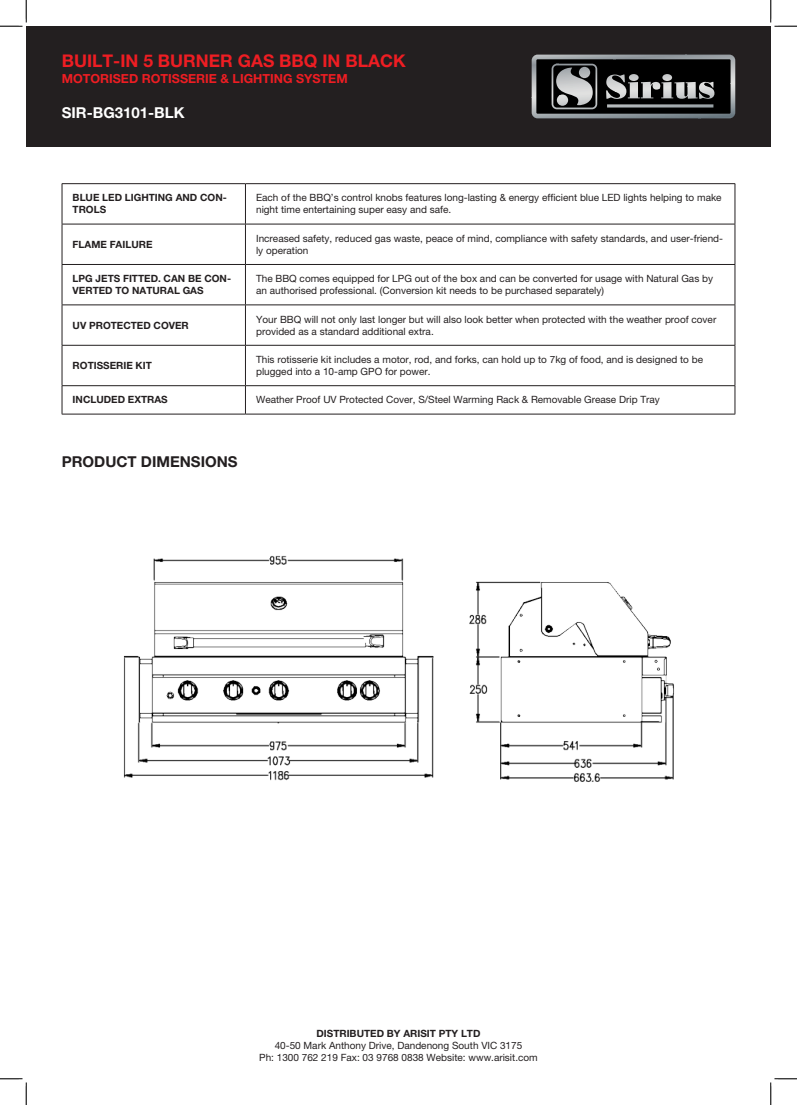
<style>
.page{position:relative;width:797px;height:1105px;background:#fff}
.page>*{position:absolute;margin:0;border:0;box-sizing:border-box;transform-origin:0 0}
.t1{font:700 17.5px "Helvetica Neue LT Pro";color:#ee1d23}
.t2{font:700 15px "Helvetica Neue LT Pro";color:#231f20}
.t3{font:700 15px "Helvetica Neue LT Pro";color:#fff}
.t4{font:700 12.5px "Helvetica Neue LT Pro";color:#ee1d23}
.Paragraph_Style_1{font:10px/12px "Helvetica Neue LT Pro";color:#231f20}
.Paragraph_Style_1-2{font:700 10px/12px "Helvetica Neue LT Pro";color:#231f20}
</style>
<div class="page">
<div style="left:26px;top:26px;width:744px;height:121px;background:#231f20"></div>
<svg style="left:531px;top:55px;width:204px;height:63px;background:#464849"></svg>
<img style="left:123px;top:555px;width:551px;height:227px">
<hr style="left:245px;top:184px;width:1px;height:40px;background:#231f20">
<hr style="left:245px;top:224px;width:1px;height:40px;background:#231f20">
<hr style="left:245px;top:265px;width:1px;height:40px;background:#231f20">
<hr style="left:62px;top:305px;width:183px;height:1px;background:#231f20">
<hr style="left:245px;top:305px;width:490px;height:1px;background:#231f20">
<hr style="left:245px;top:305px;width:1px;height:40px;background:#231f20">
<hr style="left:62px;top:345px;width:183px;height:1px;background:#231f20">
<hr style="left:245px;top:345px;width:490px;height:1px;background:#231f20">
<hr style="left:245px;top:346px;width:1px;height:39px;background:#231f20">
<hr style="left:62px;top:385px;width:183px;height:1px;background:#231f20">
<hr style="left:245px;top:385px;width:490px;height:1px;background:#231f20">
<svg style="left:245px;top:386px;width:1px;height:28px"></svg>
<hr style="left:62px;top:414px;width:183px;height:1px;background:#231f20">
<hr style="left:245px;top:414px;width:490px;height:1px;background:#231f20">
<hr style="left:62px;top:183px;width:183px;height:1px;background:#231f20">
<hr style="left:62px;top:184px;width:1px;height:40px;background:#231f20">
<hr style="left:245px;top:183px;width:490px;height:1px;background:#231f20">
<hr style="left:734px;top:184px;width:1px;height:40px;background:#231f20">
<hr style="left:62px;top:224px;width:183px;height:1px;background:#231f20">
<hr style="left:62px;top:224px;width:1px;height:40px;background:#231f20">
<hr style="left:245px;top:224px;width:490px;height:1px;background:#231f20">
<hr style="left:734px;top:224px;width:1px;height:40px;background:#231f20">
<hr style="left:62px;top:264px;width:183px;height:1px;background:#231f20">
<hr style="left:62px;top:265px;width:1px;height:40px;background:#231f20">
<hr style="left:245px;top:264px;width:490px;height:1px;background:#231f20">
<hr style="left:734px;top:265px;width:1px;height:40px;background:#231f20">
<hr style="left:62px;top:305px;width:1px;height:40px;background:#231f20">
<hr style="left:734px;top:305px;width:1px;height:40px;background:#231f20">
<hr style="left:62px;top:346px;width:1px;height:39px;background:#231f20">
<hr style="left:734px;top:346px;width:1px;height:39px;background:#231f20">
<svg style="left:62px;top:386px;width:1px;height:28px"></svg>
<svg style="left:734px;top:386px;width:1px;height:28px"></svg>
<svg style="left:0;top:0;width:27px;height:27px"></svg>
<svg style="left:0;top:1078px;width:27px;height:27px"></svg>
<svg style="left:770px;top:0;width:27px;height:27px"></svg>
<svg style="left:770px;top:1078px;width:27px;height:27px"></svg>
<p class="t1" style="left:62px;top:50px;width:345px">BUILT-IN 5 BURNER GAS BBQ IN BLACK</p>
<p class="t4" style="left:62px;top:71px;width:287px">MOTORISED ROTISSERIE &amp; LIGHTING SYSTEM</p>
<p class="t3" style="left:62px;top:104px;width:124px">SIR-BG3101-BLK</p>
<p class="Paragraph_Style_1-2" style="left:73px;top:192px;width:156px">BLUE LED LIGHTING AND CON-<br>TROLS</p>
<p class="Paragraph_Style_1" style="left:256px;top:192px;width:467px">Each of the BBQ’s control knobs features long-lasting &amp; energy efficient blue LED lights helping to make night time entertaining super easy and safe.</p>
<p class="Paragraph_Style_1-2" style="left:73px;top:238px;width:81px">FLAME FAILURE</p>
<p class="Paragraph_Style_1" style="left:256px;top:232px;width:468px">Increased safety, reduced gas waste, peace of mind, compliance with safety standards, and user-friend&shy;ly operation</p>
<p class="Paragraph_Style_1-2" style="left:73px;top:272px;width:160px">LPG JETS FITTED. CAN BE CON-<br>VERTED TO NATURAL GAS</p>
<p class="Paragraph_Style_1" style="left:256px;top:273px;width:458px">The BBQ comes equipped for LPG out of the box and can be converted for usage with Natural Gas by an authorised professional. (Conversion kit needs to be purchased separately)</p>
<p class="Paragraph_Style_1-2" style="left:73px;top:319px;width:118px">UV PROTECTED COVER</p>
<p class="Paragraph_Style_1" style="left:256px;top:313px;width:461px">Your BBQ will not only last longer but will also look better when protected with the weather proof cover provided as a standard additional extra.</p>
<p class="Paragraph_Style_1-2" style="left:73px;top:359px;width:81px">ROTISSERIE KIT</p>
<p class="Paragraph_Style_1" style="left:256px;top:353px;width:448px">This rotisserie kit includes a motor, rod, and forks, can hold up to 7kg of food, and is designed to be plugged into a 10-amp GPO for power.</p>
<p class="Paragraph_Style_1-2" style="left:73px;top:394px;width:97px">INCLUDED EXTRAS</p>
<p class="Paragraph_Style_1" style="left:256px;top:394px;width:405px">Weather Proof UV Protected Cover, S/Steel Warming Rack &amp; Removable Grease Drip Tray</p>
<p class="t2" style="left:62px;top:452px;width:177px">PRODUCT DIMENSIONS</p>
<p class="Paragraph_Style_1-2" style="left:316px;top:1027px;width:165px">DISTRIBUTED BY ARISIT PTY LTD</p>
<p class="Paragraph_Style_1" style="left:275px;top:1039px;width:249px">40-50 Mark Anthony Drive, Dandenong South VIC 3175</p>
<p class="Paragraph_Style_1" style="left:259px;top:1051px;width:280px">Ph: 1300 762 219 Fax: 03 9768 0838 Website: www.arisit.com</p>
</div>
